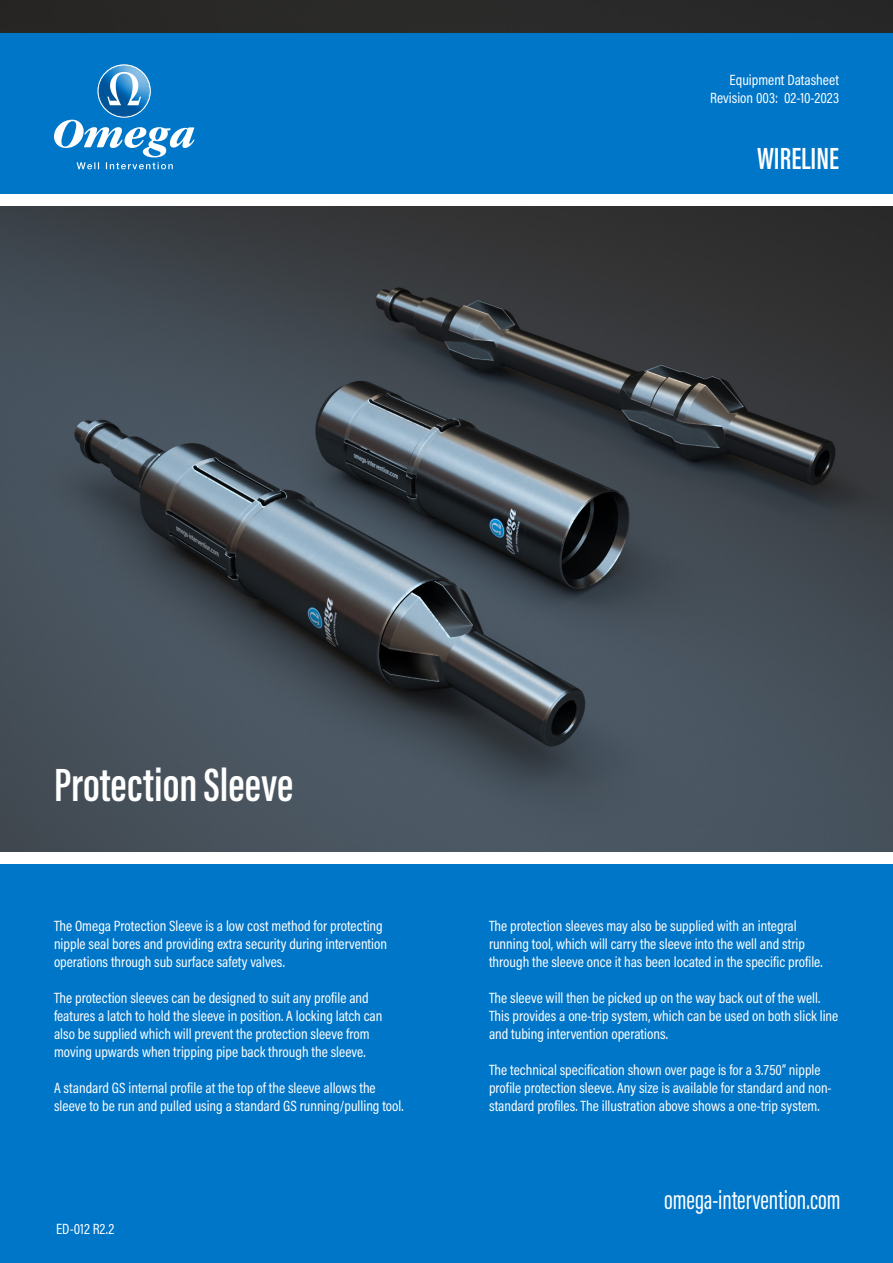
<style>
.page{position:relative;width:893px;height:1263px;background:#fff}
.page>*{position:absolute;margin:0;border:0;box-sizing:border-box;transform-origin:0 0}
.t1{font:600 48px "Acumin Pro Extra Cond";color:#fff}
.t2{font:600 31.5px "Acumin Pro Extra Cond";color:#fff}
.t3{font:27px "Acumin Pro Extra Cond";color:#fff}
.t4{font:15px/18px "Acumin Pro Cond";color:#fff}
</style>
<div class="page">
<img style="left:0;top:0;width:893px;height:852px">
<div style="left:0;top:33px;width:893px;height:162px;background:#0076c8"></div>
<div style="left:0;top:195px;width:893px;height:11px;background:#fff"></div>
<div style="left:0;top:855px;width:893px;height:408px;background:#0076c8"></div>
<div style="left:0;top:853px;width:893px;height:11px;background:#fff"></div>
<div style="left:96px;top:63px;width:57px;height:57px;border:2px solid #0076c8;border-radius:50%"></div>
<div style="left:98px;top:65px;width:53px;height:53px;background:#156781;opacity:.47"></div>
<svg style="left:107px;top:72px;width:34px;height:33px"></svg>
<svg style="left:54px;top:120px;width:140px;height:49px"></svg>
<p class="t4" style="left:730px;top:71px;width:111px">Equipment Datasheet</p>
<p class="t4" style="left:710px;top:89px;width:130px">Revision 003: 02-10-2023</p>
<p class="t2" style="left:757px;top:139px;width:83px">WIRELINE</p>
<p class="t1" style="left:54px;top:755px;width:241px">Protection Sleeve</p>
<p class="t4" style="left:54px;top:916px;width:335px">The Omega Protection Sleeve is a low cost method for protecting nipple seal bores and providing extra security during intervention operations through sub surface safety valves.</p>
<p class="t4" style="left:54px;top:988px;width:330px">The protection sleeves can be designed to suit any profile and features a latch to hold the sleeve in position. A locking latch can also be supplied which will prevent the protection sleeve from moving upwards when tripping pipe back through the sleeve.</p>
<p class="t4" style="left:54px;top:1078px;width:351px">A standard GS internal profile at the top of the sleeve allows the sleeve to be run and pulled using a standard GS running/pulling tool.</p>
<p class="t4" style="left:56px;top:1219px;width:60px">ED-012 R2.2</p>
<p class="t4" style="left:489px;top:916px;width:335px">The protection sleeves may also be supplied with an integral running tool, which will carry the sleeve into the well and strip through the sleeve once it has been located in the specific profile.</p>
<p class="t4" style="left:489px;top:988px;width:333px">The sleeve will then be picked up on the way back out of the well.</p>
<p class="t4" style="left:489px;top:1006px;width:351px">This provides a one-trip system, which can be used on both slick line and tubing intervention operations.</p>
<p class="t4" style="left:489px;top:1060px;width:344px">The technical specification shown over page is for a 3.750” nipple profile protection sleeve. Any size is available for standard and non&shy;standard profiles. The illustration above shows a one-trip system.</p>
<p class="t3" style="left:664px;top:1184px;width:178px">omega-intervention.com</p>
</div>
